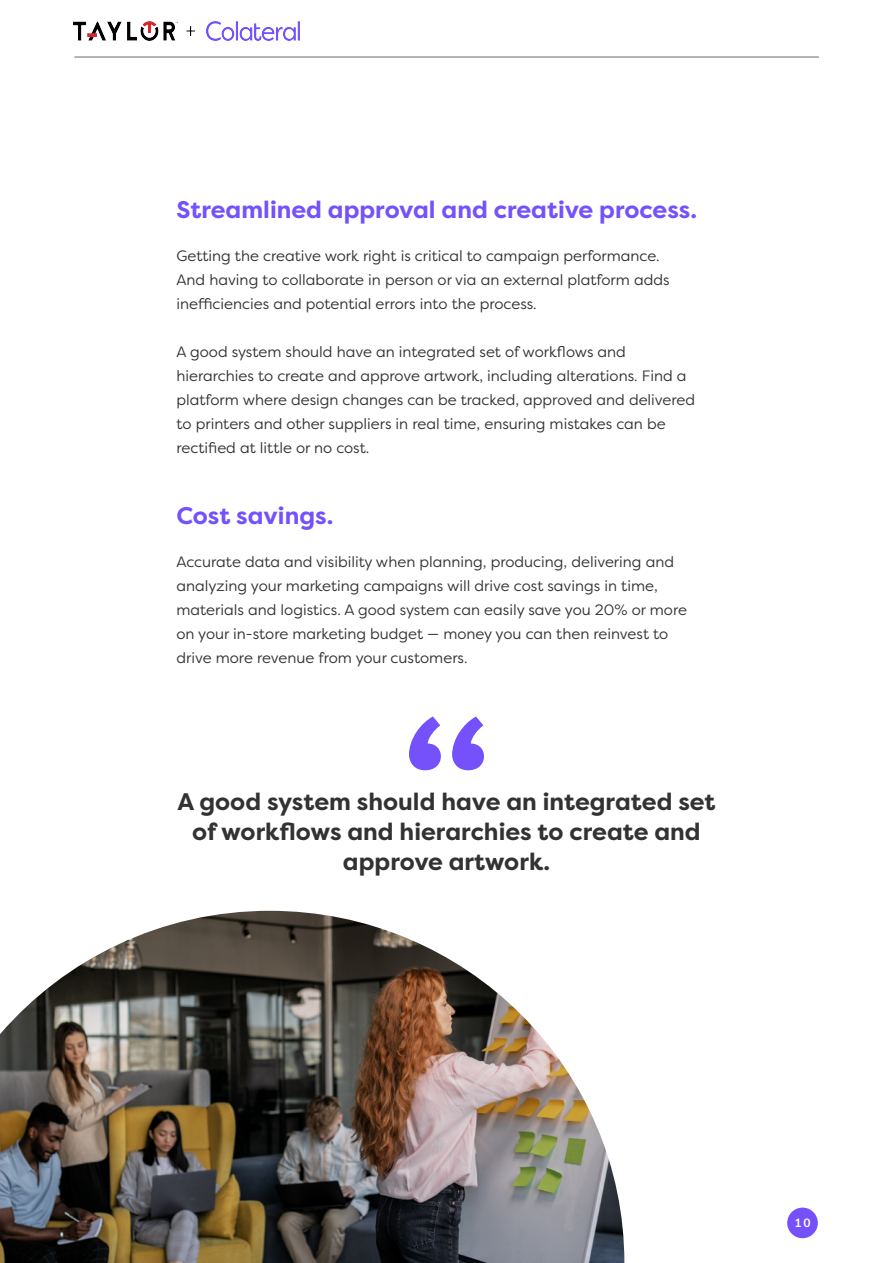
<style>
.page{position:relative;width:893px;height:1263px;background:#fff}
.page>*{position:absolute;margin:0;border:0;box-sizing:border-box;transform-origin:0 0}
.t1{font:700 24px/30px "Filson Pro";color:#323232;text-align:center}
.t2{font:700 24px "Filson Pro";color:#7451fb}
.t3{font:15px/24px "Filson Pro";color:#323232}
.t4{font:700 12px "Muli";color:#fff}
</style>
<div class="page">
<div style="left:787px;top:1207px;width:31px;height:31px;background:#7451fb;border-radius:50%"></div>
<hr style="left:75px;top:57px;width:744px;height:1px;background:#676767">
<img style="left:0;top:911px;width:624px;height:352px">
<svg style="left:409px;top:716px;width:75px;height:54px"></svg>
<img style="left:74px;top:22px;width:226px;height:18px">
<p class="t2" style="left:176px;top:194px;width:522px">Streamlined approval and creative process.</p>
<p class="t3" style="left:176px;top:243px;width:495px">Getting the creative work right is critical to campaign performance.<br>And having to collaborate in person or via an external platform adds inefficiencies and potential errors into the process.</p>
<p class="t3" style="left:176px;top:339px;width:520px">A good system should have an integrated set of workflows and hierarchies to create and approve artwork, including alterations. Find a platform where design changes can be tracked, approved and delivered to printers and other suppliers in real time, ensuring mistakes can be rectified at little or no cost.</p>
<p class="t2" style="left:176px;top:501px;width:158px">Cost savings.</p>
<p class="t3" style="left:176px;top:550px;width:512px">Accurate data and visibility when planning, producing, delivering and analyzing your marketing campaigns will drive cost savings in time, materials and logistics. A good system can easily save you 20% or more on your in-store marketing budget — money you can then reinvest to drive more revenue from your customers.</p>
<p class="t1" style="left:177px;top:786px;width:540px">A good system should have an integrated set of workflows and hierarchies to create and approve artwork.</p>
<p class="t4" style="left:794px;top:1214px;width:18px">10</p>
</div>
